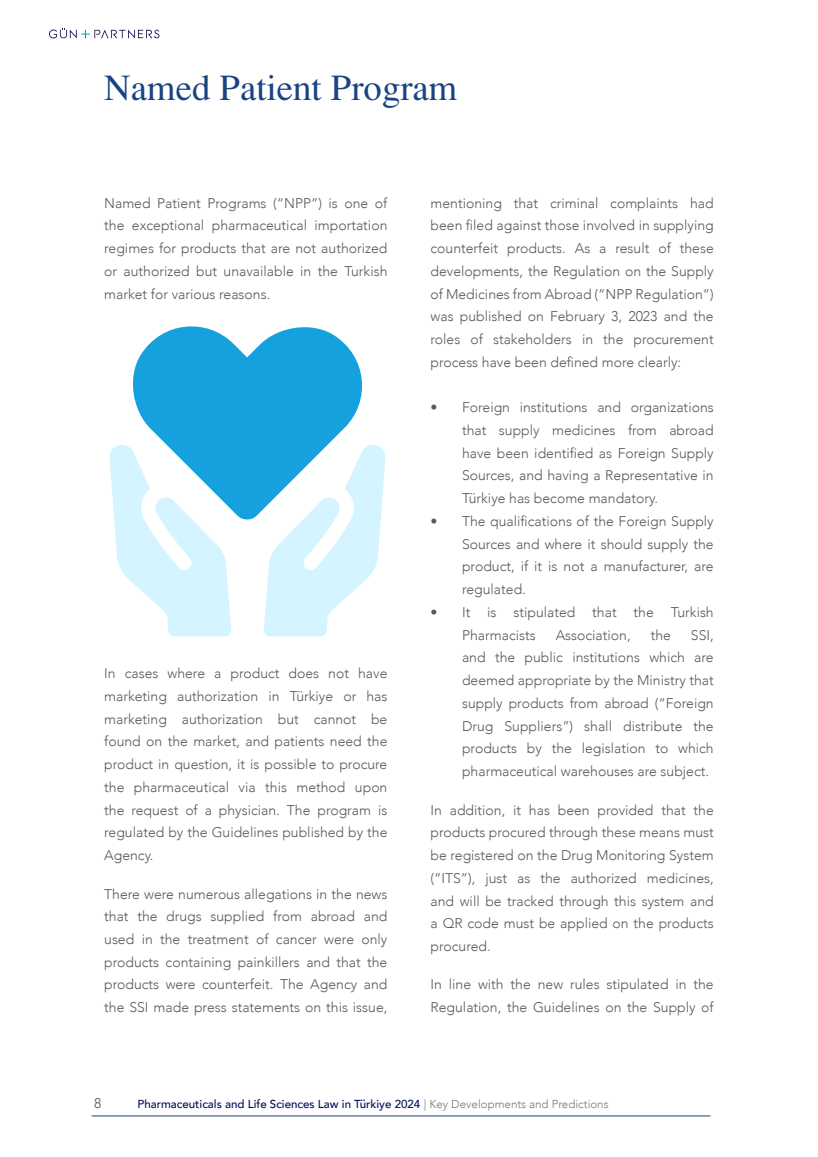
<style>
.page{position:relative;width:818px;height:1157px;background:#fff}
.page>*{position:absolute;margin:0;border:0;box-sizing:border-box;transform-origin:0 0}
.t1{font:36.75px "Times Normal Tr";color:#1a4382}
.t2{font:300 14px/22.8px "Avenir";color:#59585b;text-align:justify}
.t3{font:500 11.55px "Avenir";color:#031059}
.s1{font-weight:300;color:#76787b}
</style>
<div class="page">
<hr style="left:92px;top:1115px;width:618px;height:1px;background:#1f4282">
<svg style="left:49px;top:28px;width:110px;height:11px"></svg>
<svg style="left:109px;top:444px;width:122px;height:192px"></svg>
<svg style="left:263px;top:444px;width:123px;height:192px"></svg>
<svg style="left:127px;top:326px;width:244px;height:195px;fill:#14a1de"></svg>
<p class="t1" style="left:104px;top:66px;width:355px">Named Patient Program</p>
<p class="t2" style="left:104px;top:191px;width:285px">Named Patient Programs (“NPP”) is one of the exceptional pharmaceutical importation regimes for products that are not authorized or authorized but unavailable in the Turkish market for various reasons.</p>
<p class="t2" style="left:104px;top:662px;width:285px">In cases where a product does not have marketing authorization in Türkiye or has marketing authorization but cannot be found on the market, and patients need the product in question, it is possible to procure the pharmaceutical via this method upon the request of a physician. The program is regulated by the Guidelines published by the Agency.</p>
<p class="t2" style="left:104px;top:882px;width:285px">There were numerous allegations in the news that the drugs supplied from abroad and used in the treatment of cancer were only products containing painkillers and that the products were counterfeit. The Agency and the SSI made press statements on this issue,</p>
<p class="t2" style="left:430px;top:191px;width:285px">mentioning that criminal complaints had been filed against those involved in supplying counterfeit products. As a result of these developments, the Regulation on the Supply of Medicines from Abroad (“NPP Regulation”) was published on February 3, 2023 and the roles of stakeholders in the procurement process have been defined more clearly:</p>
<p class="t2" style="left:462px;top:396px;width:253px;text-indent:-31px">• Foreign institutions and organizations that supply medicines from abroad have been identified as Foreign Supply Sources, and having a Representative in Türkiye has become mandatory.</p>
<p class="t2" style="left:462px;top:509px;width:253px;text-indent:-31px">• The qualifications of the Foreign Supply Sources and where it should supply the product, if it is not a manufacturer, are regulated.</p>
<p class="t2" style="left:462px;top:600px;width:253px;text-indent:-31px">• It is stipulated that the Turkish<br>Pharmacists</p>
<p class="t2" style="left:555px;top:623px;width:76px">Association,</p>
<p class="t2" style="left:650px;top:623px;width:22px">the</p>
<p class="t2" style="left:462px;top:623px;width:253px;text-indent:229px">SSI, and the public institutions which are deemed appropriate by the Ministry that supply products from abroad (“Foreign Drug Suppliers”) shall distribute the products by the legislation to which pharmaceutical warehouses are subject.</p>
<p class="t2" style="left:430px;top:798px;width:285px">In addition, it has been provided that the products procured through these means must be registered on the Drug Monitoring System (“ITS”), just as the authorized medicines, and will be tracked through this system and a QR code must be applied on the products procured.</p>
<p class="t2" style="left:430px;top:973px;width:285px">In line with the new rules stipulated in the<br>Regulation, the Guidelines on the Supply of</p>
<p class="t2" style="left:94px;top:1091px;width:9px">8</p>
<p class="t3" style="left:137px;top:1093px;width:472px">Pharmaceuticals and Life Sciences Law in Türkiye 2024 <span class="s1">| Key Developments and Predictions</span></p>
</div>
